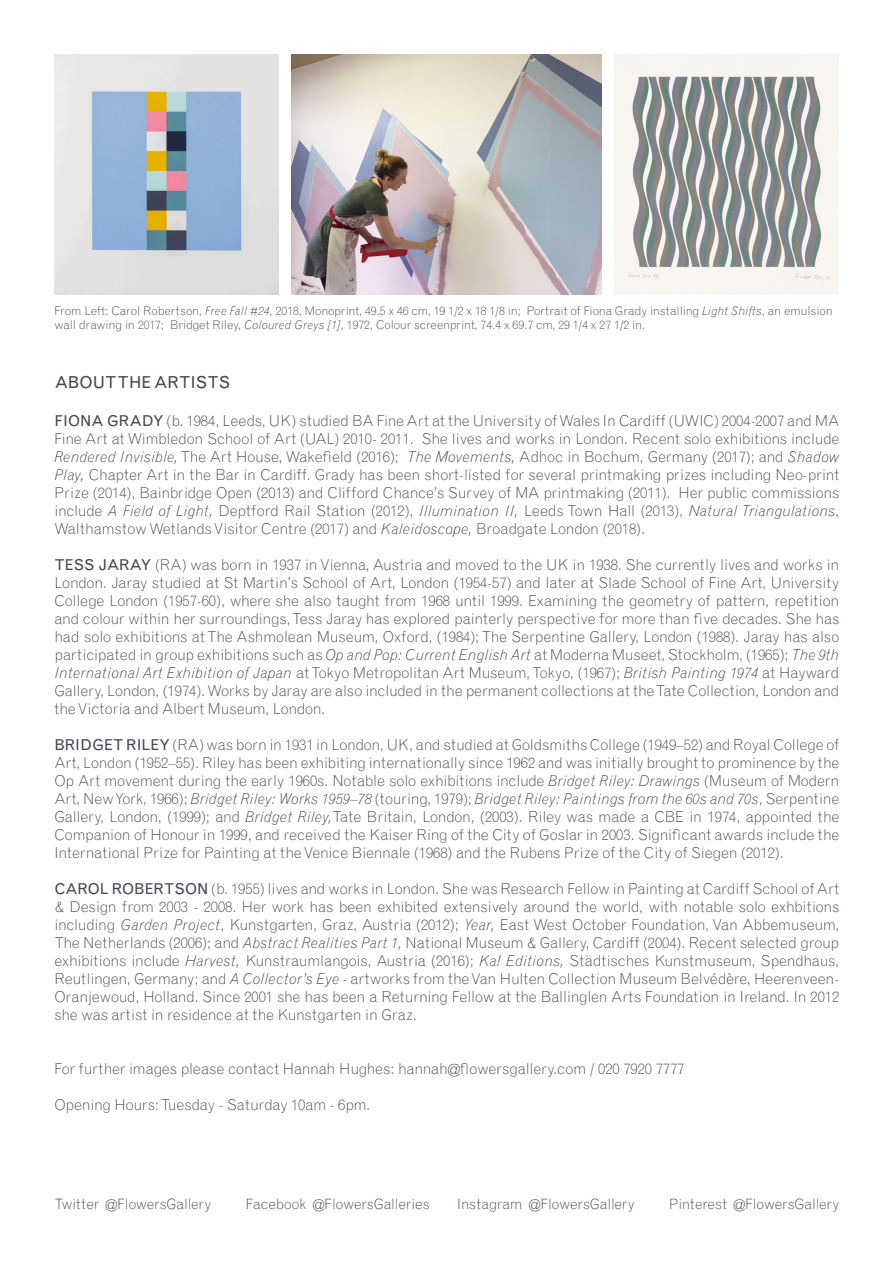
<style>
.page{position:relative;width:893px;height:1263px;background:#fff}
.page>*{position:absolute;margin:0;border:0;box-sizing:border-box;transform-origin:0 0}
.t1{font:16.5px "Grotesque";color:#434a55}
.t2{font:300 15px/18px "Grotesque MT Std";letter-spacing:-.005em;color:#434a55;text-align:justify}
.t3{font:300 14.25px "Grotesque MT Std";color:#434a55}
.t4{font:300 12px/14.4px "Grotesque MT Std";letter-spacing:-.005em;color:#434a55}
.s1{font-style:italic}
.s2{font-family:"Grotesque";font-weight:400}
</style>
<div class="page">
<img style="left:54px;top:54px;width:224px;height:241px">
<img style="left:614px;top:54px;width:225px;height:241px">
<img style="left:291px;top:54px;width:311px;height:241px">
<p class="t4" style="left:54px;top:303px;width:780px">From Left: Carol Robertson, <span class="s1">Free Fall #24,</span> 2018, Monoprint, 49.5 x 46 cm, 19 1/2 x 18 1/8 in; Portrait of Fiona Grady installing <span class="s1">Light Shifts</span>, an emulsion wall drawing in 2017; Bridget Riley, <span class="s1">Coloured Greys [1]</span>, 1972, Colour screenprint, 74.4 x 69.7 cm, 29 1/4 x 27 1/2 in.</p>
<p class="t1" style="left:54px;top:373px;width:178px">ABOUT THE ARTISTS</p>
<p class="t2" style="left:54px;top:412px;width:786px"><span class="s2">FIONA GRADY</span> (b. 1984, Leeds, UK) studied BA Fine Art at the University of Wales In Cardiff (UWIC) 2004-2007 and MA Fine Art at Wimbledon School of Art (UAL) 2010- 2011. She lives and works in London. Recent solo exhibitions include <span class="s1">Rendered Invisible,</span> The Art House, Wakefield (2016); <span class="s1">The Movements,</span> Adhoc in Bochum, Germany (2017); and <span class="s1">Shadow Play,</span> Chapter Art in the Bar in Cardiff. Grady has been short-listed for several printmaking prizes including Neo-print Prize (2014), Bainbridge Open (2013) and Clifford Chance’s Survey of MA printmaking (2011). Her public commissions include <span class="s1">A Field of Light,</span> Deptford Rail Station (2012), <span class="s1">Illumination II,</span> Leeds Town Hall (2013), <span class="s1">Natural Triangulations</span>, Walthamstow Wetlands Visitor Centre (2017) and <span class="s1">Kaleidoscope,</span> Broadgate London (2018).</p>
<p class="t2" style="left:54px;top:556px;width:786px"><span class="s2">TESS JARAY</span> (RA) was born in 1937 in Vienna, Austria and moved to the UK in 1938. She currently lives and works in London. Jaray studied at St Martin’s School of Art, London (1954-57) and later at Slade School of Fine Art, University College London (1957-60), where she also taught from 1968 until 1999. Examining the geometry of pattern, repetition and colour within her surroundings, Tess Jaray has explored painterly perspective for more than five decades. She has had solo exhibitions at The Ashmolean Museum, Oxford, (1984); The Serpentine Gallery, London (1988). Jaray has also participated in group exhibitions such as <span class="s1">Op and Pop: Current English Art</span> at Moderna Museet, Stockholm, (1965); <span class="s1">The 9th International Art Exhibition of Japan</span> at Tokyo Metropolitan Art Museum, Tokyo, (1967); <span class="s1">British Painting 1974</span> at Hayward Gallery, London, (1974). Works by Jaray are also included in the permanent collections at the Tate Collection, London and the Victoria and Albert Museum, London.</p>
<p class="t2" style="left:54px;top:736px;width:787px"><span class="s2">BRIDGET RILEY</span> (RA) was born in 1931 in London, UK, and studied at Goldsmiths College (1949–52) and Royal College of Art, London (1952–55). Riley has been exhibiting internationally since 1962 and was initially brought to prominence by the Op Art movement during the early 1960s. Notable solo exhibitions include <span class="s1">Bridget Riley: Drawings</span> (Museum of Modern Art, New York, 1966); <span class="s1">Bridget Riley: Works 1959–78</span> (touring, 1979); <span class="s1">Bridget Riley: Paintings from the 60s and 70s</span>, Serpentine Gallery, London, (1999); and <span class="s1">Bridget Riley,</span>Tate Britain, London, (2003). Riley was made a CBE in 1974, appointed the Companion of Honour in 1999, and received the Kaiser Ring of the City of Goslar in 2003. Significant awards include the International Prize for Painting at the Venice Biennale (1968) and the Rubens Prize of the City of Siegen (2012).</p>
<p class="t2" style="left:54px;top:880px;width:786px"><span class="s2">CAROL ROBERTSON</span> (b. 1955) lives and works in London. She was Research Fellow in Painting at Cardiff School of Art &amp; Design from 2003 - 2008. Her work has been exhibited extensively around the world, with notable solo exhbitions including <span class="s1">Garden Project</span>, Kunstgarten, Graz, Austria (2012); <span class="s1">Year,</span> East West October Foundation, Van Abbemuseum, The Netherlands (2006); and <span class="s1">Abstract Realities Part 1,</span> National Museum &amp; Gallery, Cardiff (2004). Recent selected group exhibitions include <span class="s1">Harvest,</span> Kunstraumlangois, Austria (2016); <span class="s1">Ka! Editions,</span> Städtisches Kunstmuseum, Spendhaus, Reutlingen, Germany; and <span class="s1">A Collector’s Eye</span> - artworks from the Van Hulten Collection Museum Belvédère, Heerenveen-Oranjewoud, Holland. Since 2001 she has been a Returning Fellow at the Ballinglen Arts Foundation in Ireland. In 2012 she was artist in residence at the Kunstgarten in Graz.</p>
<p class="t2" style="left:54px;top:1060px;width:632px">For further images please contact Hannah Hughes: hannah@flowersgallery.com / 020 7920 7777</p>
<p class="t2" style="left:54px;top:1096px;width:317px">Opening Hours: Tuesday - Saturday 10am - 6pm.</p>
<p class="t3" style="left:54px;top:1195px;width:159px">Twitter @FlowersGallery</p>
<p class="t3" style="left:246px;top:1195px;width:185px">Facebook @FlowersGalleries</p>
<p class="t3" style="left:457px;top:1195px;width:179px">Instagram @FlowersGallery</p>
<p class="t3" style="left:669px;top:1195px;width:172px">Pinterest @FlowersGallery</p>
</div>
